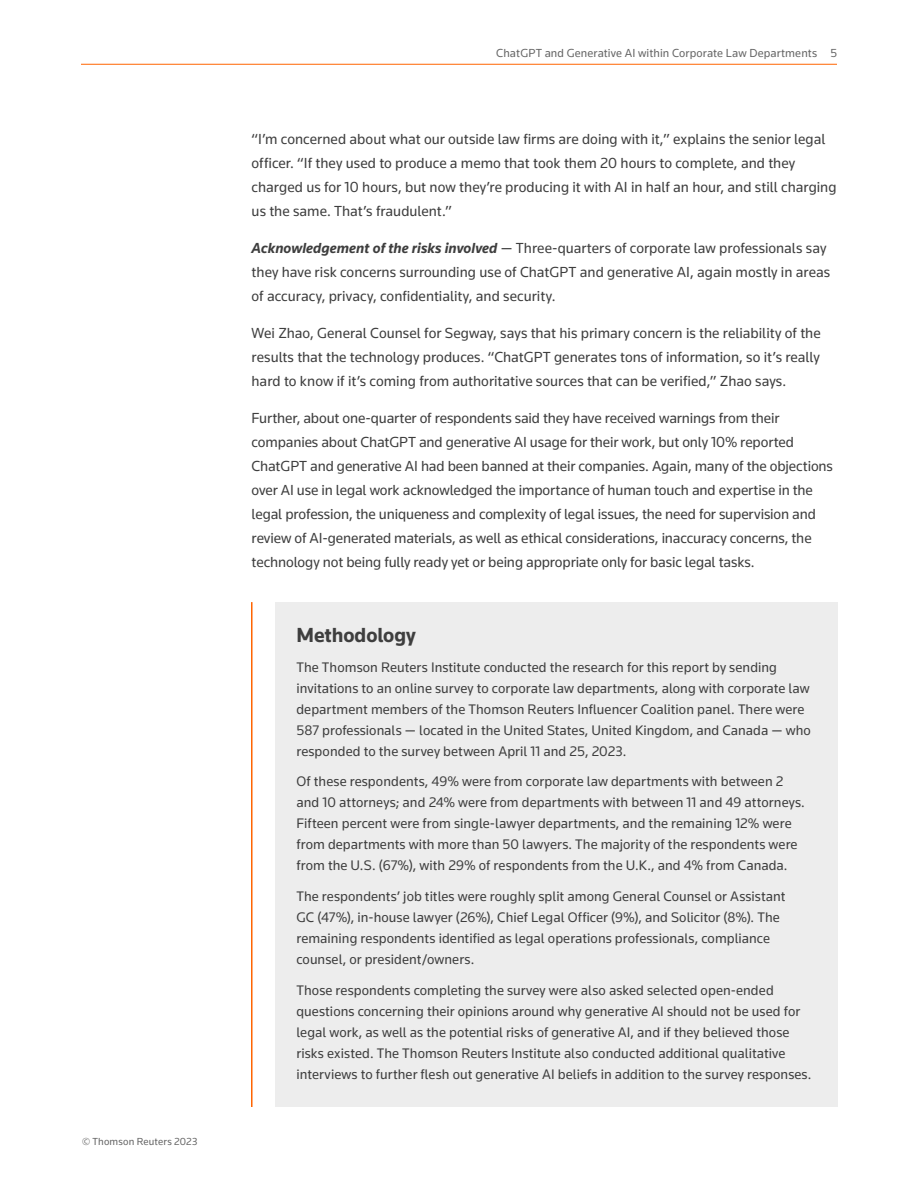
<style>
.page{position:relative;width:918px;height:1188px;background:#fff}
.page>*{position:absolute;margin:0;border:0;box-sizing:border-box;transform-origin:0 0}
.t1{font:700 21px "Knowledge 2017";color:#3e3e3e}
.t2{font:15px/24px "Knowledge 2017";letter-spacing:-.005em;color:#3e3e3e}
.t3{font:14.25px/21px "Knowledge 2017";letter-spacing:.005em;color:#3e3e3e}
.t4{font:12px "Knowledge 2017";letter-spacing:.01em;color:#666}
.t5{font:10.5px "Knowledge 2017";letter-spacing:.015em;color:#666}
.s1{font-weight:700;font-style:italic}
</style>
<div class="page">
<hr style="left:81px;top:64px;width:756px;height:1px;background:#ff6400">
<div style="left:275px;top:602px;width:563px;height:505px;background:#ededed"></div>
<hr style="left:251px;top:602px;width:2px;height:505px;background:#ff6400">
<p class="t5" style="left:82px;top:1136px;width:117px">© Thomson Reuters 2023</p>
<p class="t4" style="left:496px;top:45px;width:342px">ChatGPT and Generative AI within Corporate Law Departments 5</p>
<p class="t2" style="left:252px;top:126px;width:587px">“I’m concerned about what our outside law firms are doing with it,” explains the senior legal officer. “If they used to produce a memo that took them 20 hours to complete, and they charged us for 10 hours, but now they’re producing it with AI in half an hour, and still charging us the same. That’s fraudulent.”</p>
<p class="t2" style="left:252px;top:235px;width:580px"><span class="s1">Acknowledgement of the risks involved</span> — Three-quarters of corporate law professionals say they have risk concerns surrounding use of ChatGPT and generative AI, again mostly in areas of accuracy, privacy, confidentiality, and security.</p>
<p class="t2" style="left:252px;top:320px;width:571px;text-align:justify">Wei Zhao, General Counsel for Segway, says that his primary concern is the reliability of the results that the technology produces. “ChatGPT generates tons of information, so it’s really hard to know if it’s coming from authoritative sources that can be verified,” Zhao says.</p>
<p class="t2" style="left:252px;top:405px;width:583px">Further, about one-quarter of respondents said they have received warnings from their companies about ChatGPT and generative AI usage for their work, but only 10% reported ChatGPT and generative AI had been banned at their companies. Again, many of the objections over AI use in legal work acknowledged the importance of human touch and expertise in the legal profession, the uniqueness and complexity of legal issues, the need for supervision and review of AI-generated materials, as well as ethical considerations, inaccuracy concerns, the technology not being fully ready yet or being appropriate only for basic legal tasks.</p>
<h1 class="t1" style="left:296px;top:622px;width:121px">Methodology</h1>
<p class="t3" style="left:296px;top:656px;width:516px">The Thomson Reuters Institute conducted the research for this report by sending invitations to an online survey to corporate law departments, along with corporate law department members of the Thomson Reuters Influencer Coalition panel. There were 587 professionals — located in the United States, United Kingdom, and Canada — who responded to the survey between April 11 and 25, 2023.</p>
<p class="t3" style="left:296px;top:771px;width:510px">Of these respondents, 49% were from corporate law departments with between 2 and 10 attorneys; and 24% were from departments with between 11 and 49 attorneys.<br>Fifteen percent were from single-lawyer departments, and the remaining 12% were from departments with more than 50 lawyers. The majority of the respondents were from the U.S. (67%), with 29% of respondents from the U.K., and 4% from Canada.</p>
<p class="t3" style="left:296px;top:886px;width:491px">The respondents’ job titles were roughly split among General Counsel or Assistant GC (47%), in-house lawyer (26%), Chief Legal Officer (9%), and Solicitor (8%). The remaining respondents identified as legal operations professionals, compliance counsel, or president/owners.</p>
<p class="t3" style="left:296px;top:979px;width:517px">Those respondents completing the survey were also asked selected open-ended questions concerning their opinions around why generative AI should not be used for legal work, as well as the potential risks of generative AI, and if they believed those risks existed. The Thomson Reuters Institute also conducted additional qualitative interviews to further flesh out generative AI beliefs in addition to the survey responses.</p>
</div>
